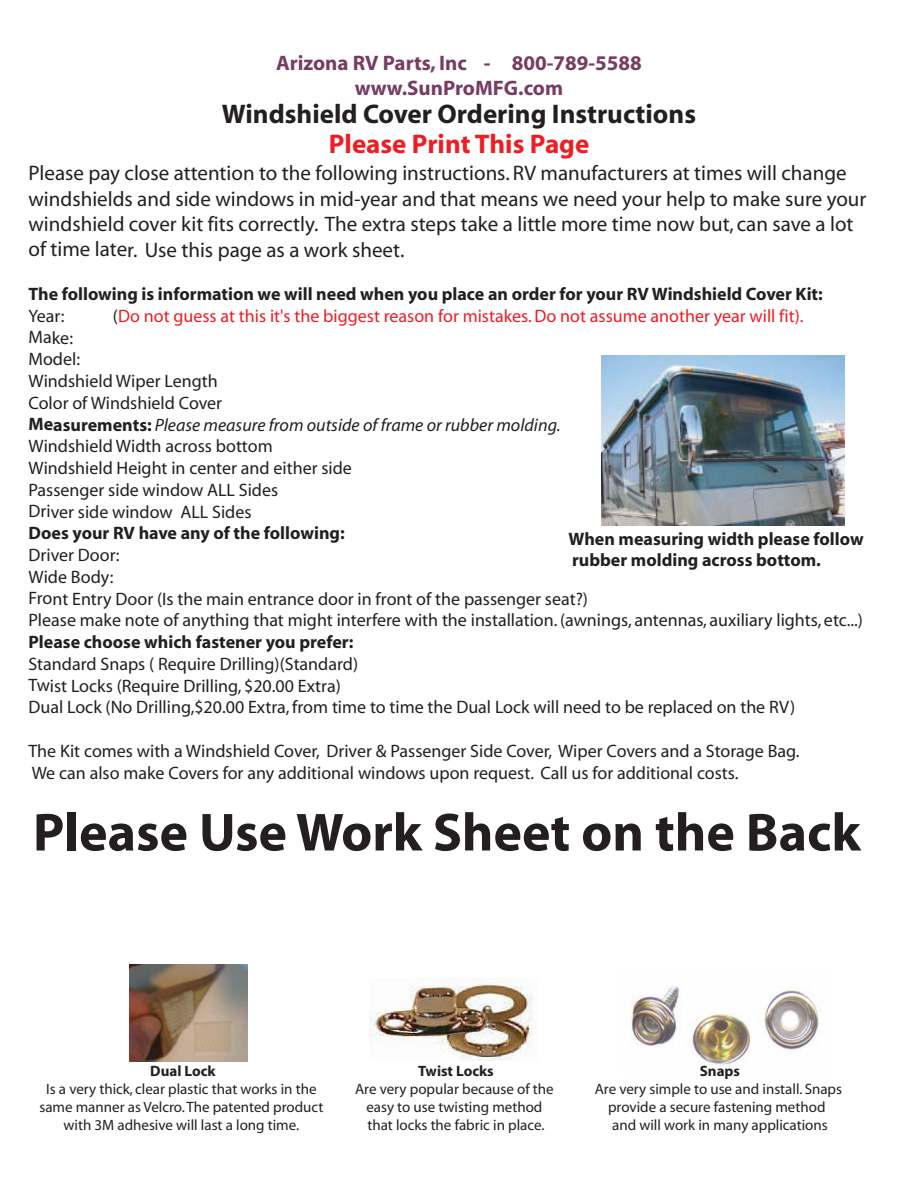
<style>
.page{position:relative;width:918px;height:1188px;background:#fff}
.page>*{position:absolute;margin:0;border:0;box-sizing:border-box;transform-origin:0 0}
.t1{font:700 54px "Myriad";color:#231f20}
.t2{font:700 27px "Myriad";color:#231f20}
.t3{font:700 27px "Myriad";color:#ee1d23}
.t4{font:21px/25.5px "Myriad";color:#231f20}
.t5{font:700 21px/25.5px "Myriad";color:#783c62;text-align:center}
.t6{font:18px/21.8px "Myriad";color:#231f20}
.t7{font:700 18px/21.8px "Myriad";color:#231f20}
.t8{font:18px "Myriad";color:#ee1d23}
.t9{font:15px/18px "Myriad";color:#231f20;text-align:center}
.t10{font:700 15px "Myriad";color:#231f20}
.s1{color:#231f20}
.s2{font-weight:700}
.s3{font-style:italic}
</style>
<div class="page">
<img style="left:631px;top:986px;width:188px;height:79px">
<img style="left:129px;top:964px;width:119px;height:98px">
<img style="left:370px;top:979px;width:163px;height:81px">
<img style="left:602px;top:356px;width:242px;height:170px">
<p class="t5" style="left:276px;top:50px;width:367px">Arizona RV Parts, Inc - 800-789-5588 www.SunProMFG.com</p>
<h2 class="t2" style="left:222px;top:100px;width:476px">Windshield Cover Ordering Instructions</h2>
<h2 class="t3" style="left:329px;top:130px;width:262px">Please Print This Page</h2>
<p class="t4" style="left:28px;top:161px;width:839px">Please pay close attention to the following instructions. RV manufacturers at times will change windshields and side windows in mid-year and that means we need your help to make sure your windshield cover kit fits correctly. The extra steps take a little more time now but, can save a lot of time later. Use this page as a work sheet.</p>
<p class="t7" style="left:28px;top:284px;width:796px">The following is information we will need when you place an order for your RV Windshield Cover Kit:</p>
<p class="t6" style="left:28px;top:306px;width:38px">Year:</p>
<p class="t8" style="left:113px;top:307px;width:692px"><span class="s1">(</span>Do not guess at this it's the biggest reason for mistakes. Do not assume another year will fit).</p>
<p class="t6" style="left:28px;top:327px;width:534px">Make:<br>Model:<br>Windshield Wiper Length<br>Color of Windshield Cover<br><span class="s2">Measurements:</span> <span class="s3">Please measure from outside of frame or rubber molding.<br></span>Windshield Width across bottom<br>Windshield Height in center and either side<br>Passenger side window ALL Sides<br>Driver side window ALL Sides</p>
<p class="t7" style="left:28px;top:523px;width:318px">Does your RV have any of the following:</p>
<p class="t6" style="left:28px;top:545px;width:836px">Driver Door:<br>Wide Body:<br>Front Entry Door (Is the main entrance door in front of the passenger seat?)<br>Please make note of anything that might interfere with the installation. (awnings, antennas, auxiliary lights, etc...)</p>
<p class="t7" style="left:28px;top:632px;width:326px">Please choose which fastener you prefer:</p>
<p class="t6" style="left:28px;top:654px;width:768px">Standard Snaps ( Require Drilling)(Standard)<br>Twist Locks (Require Drilling, $20.00 Extra)<br>Dual Lock (No Drilling,$20.00 Extra, from time to time the Dual Lock will need to be replaced on the RV)</p>
<p class="t6" style="left:28px;top:741px;width:773px">The Kit comes with a Windshield Cover, Driver &amp; Passenger Side Cover, Wiper Covers and a Storage Bag.<br>We can also make Covers for any additional windows upon request. Call us for additional costs.</p>
<p class="t7" style="left:568px;top:528px;width:297px">When measuring width please follow rubber molding across bottom.</p>
<h1 class="t1" style="left:33px;top:805px;width:829px">Please Use Work Sheet on the Back</h1>
<p class="t10" style="left:150px;top:1063px;width:67px">Dual Lock</p>
<p class="t9" style="left:39px;top:1080px;width:285px">Is a very thick, clear plastic that works in the same manner as Velcro. The patented product with 3M adhesive will last a long time.</p>
<p class="t10" style="left:418px;top:1063px;width:77px">Twist Locks</p>
<p class="t9" style="left:355px;top:1080px;width:200px">Are very popular because of the easy to use twisting method that locks the fabric in place.</p>
<p class="t10" style="left:700px;top:1063px;width:42px">Snaps</p>
<p class="t9" style="left:595px;top:1080px;width:249px">Are very simple to use and install. Snaps provide a secure fastening method<br>and will work in many applications</p>
</div>
